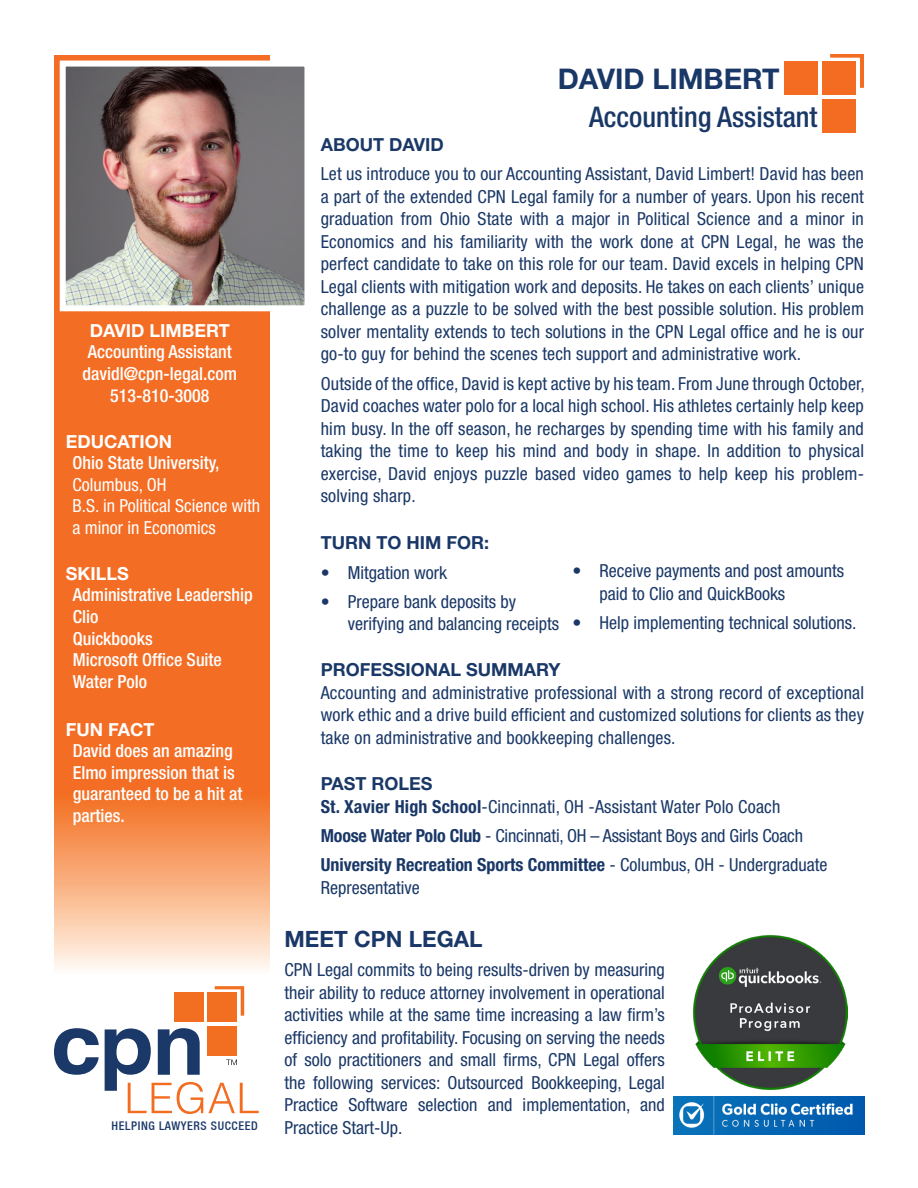
<style>
.page{position:relative;width:918px;height:1188px;background:#fff}
.page>*{position:absolute;margin:0;border:0;box-sizing:border-box;transform-origin:0 0}
.t1{font:500 condensed 28.5px "Helvetica Neue LT Std";color:#1a3867}
.t2{font:700 28.5px "Helvetica Neue LT Std";color:#1a3867}
.t3{font:700 22.5px "Helvetica Neue LT Std";color:#1a3867}
.t4{font:condensed 18px/22.5px "Helvetica Neue LT Std";color:#1a3867;text-align:justify}
.t5{font:500 condensed 18px/21.6px "Helvetica Neue LT Std";color:#fff}
.t6{font:700 18px "Helvetica Neue LT Std";color:#1a3867}
.t7{font:condensed 18px/21.6px "Helvetica Neue LT Std";color:#fff}
.t8{font:700 18px "Helvetica Neue LT Std";color:#fff}
.t9{font:500 condensed 12px "Helvetica Neue";letter-spacing:.05em;color:#1a3868}
.s1{font-weight:400}
.s2{font-weight:700}
</style>
<div class="page">
<div style="left:54px;top:55px;width:216px;height:750px;background:#f36d24"></div>
<div style="left:54px;top:793px;width:216px;height:182px;background:linear-gradient(to bottom,#f36c1b,#fff9f0)"></div>
<img style="left:67px;top:68px;width:236px;height:236px">
<div style="left:60px;top:61px;width:250px;height:250px;border:6px solid #fff"></div>
<div style="left:784px;top:62px;width:34px;height:33px;background:#f36c21"></div>
<div style="left:822px;top:99px;width:34px;height:34px;background:#f36c21"></div>
<div style="left:822px;top:62px;width:34px;height:33px;background:#f36c21"></div>
<svg style="left:830px;top:54px;width:34px;height:34px"></svg>
<img style="left:693px;top:935px;width:155px;height:155px">
<img style="left:673px;top:1096px;width:191px;height:39px">
<svg style="left:54px;top:1028px;width:45px;height:47px"></svg>
<svg style="left:105px;top:1028px;width:154px;height:86px"></svg>
<div style="left:174px;top:993px;width:30px;height:29px;background:#f26e21"></div>
<div style="left:208px;top:1026px;width:29px;height:29px;background:#f26e21"></div>
<div style="left:208px;top:993px;width:29px;height:29px;background:#f26e21"></div>
<svg style="left:215px;top:986px;width:29px;height:30px"></svg>
<p class="t8" style="left:90px;top:319px;width:142px">DAVID LIMBERT</p>
<p class="t5" style="left:88px;top:341px;width:146px">Accounting Assistant</p>
<p class="t5" style="left:83px;top:363px;width:156px">davidl@cpn-legal.com</p>
<p class="t5" style="left:110px;top:384px;width:101px">513-810-3008</p>
<p class="t8" style="left:66px;top:430px;width:108px">EDUCATION</p>
<p class="t5" style="left:72px;top:452px;width:148px">Ohio State University,<br><span class="s1">Columbus, OH</span></p>
<p class="t7" style="left:72px;top:495px;width:189px">B.S. in Political Science with a minor in Economics</p>
<p class="t8" style="left:66px;top:562px;width:65px">SKILLS</p>
<p class="t5" style="left:73px;top:584px;width:182px">Administrative Leadership</p>
<p class="t5" style="left:73px;top:606px;width:27px">Clio</p>
<p class="t5" style="left:73px;top:627px;width:82px">Quickbooks</p>
<p class="t5" style="left:73px;top:649px;width:151px">Microsoft Office Suite</p>
<p class="t5" style="left:73px;top:670px;width:76px">Water Polo</p>
<p class="t8" style="left:66px;top:718px;width:90px">FUN FACT</p>
<p class="t5" style="left:73px;top:740px;width:171px">David does an amazing<br>Elmo impression that is guaranteed to be a hit at parties.</p>
<p class="t9" style="left:112px;top:1119px;width:148px">HELPING LAWYERS SUCCEED</p>
<p class="t2" style="left:558px;top:61px;width:223px">DAVID LIMBERT</p>
<p class="t1" style="left:589px;top:100px;width:230px">Accounting Assistant</p>
<p class="t6" style="left:321px;top:134px;width:125px">ABOUT DAVID</p>
<p class="t4" style="left:321px;top:163px;width:545px">Let us introduce you to our Accounting Assistant, David Limbert! David has been a part of the extended CPN Legal family for a number of years. Upon his recent graduation from Ohio State with a major in Political Science and a minor in Economics and his familiarity with the work done at CPN Legal, he was the perfect candidate to take on this role for our team. David excels in helping CPN Legal clients with mitigation work and deposits. He takes on each clients’ unique challenge as a puzzle to be solved with the best possible solution. His problem solver mentality extends to tech solutions in the CPN Legal office and he is our go-to guy for behind the scenes tech support and administrative work.</p>
<p class="t4" style="left:321px;top:372px;width:545px">Outside of the office, David is kept active by his team. From June through October, David coaches water polo for a local high school. His athletes certainly help keep him busy. In the off season, he recharges by spending time with his family and taking the time to keep his mind and body in shape. In addition to physical exercise, David enjoys puzzle based video games to help keep his problem&shy;solving sharp.</p>
<p class="t6" style="left:321px;top:532px;width:170px">TURN TO HIM FOR:</p>
<p class="t4" style="left:321px;top:561px;width:128px">• Mitgation work</p>
<p class="t4" style="left:348px;top:590px;width:213px;text-indent:-27px">• Prepare bank deposits by verifying and balancing receipts</p>
<p class="t4" style="left:599px;top:559px;width:246px;text-indent:-27px">• Receive payments and post amounts paid to Clio and QuickBooks</p>
<p class="t4" style="left:572px;top:611px;width:286px">• Help implementing technical solutions.</p>
<p class="t6" style="left:321px;top:659px;width:241px">PROFESSIONAL SUMMARY</p>
<p class="t4" style="left:321px;top:681px;width:545px">Accounting and administrative professional with a strong record of exceptional work ethic and a drive build efficient and customized solutions for clients as they take on administrative and bookkeeping challenges.</p>
<p class="t6" style="left:321px;top:773px;width:113px">PAST ROLES</p>
<p class="t4" style="left:321px;top:795px;width:461px"><span class="s2">St. Xavier High School</span>-Cincinnati, OH -Assistant Water Polo Coach</p>
<p class="t4" style="left:321px;top:824px;width:484px"><span class="s2">Moose Water Polo Club</span> - Cincinnati, OH – Assistant Boys and Girls Coach</p>
<p class="t4" style="left:321px;top:853px;width:508px"><span class="s2">University Recreation Sports Committee</span> - Columbus, OH - Undergraduate<br>Representative</p>
<p class="t3" style="left:285px;top:925px;width:199px">MEET CPN LEGAL</p>
<p class="t4" style="left:285px;top:959px;width:382px">CPN Legal commits to being results-driven by measuring their ability to reduce attorney involvement in operational activities while at the same time increasing a law firm’s efficiency and profitability. Focusing on serving the needs of solo practitioners and small firms, CPN Legal offers the following services: Outsourced Bookkeeping, Legal Practice Software selection and implementation, and Practice Start-Up.</p>
</div>
